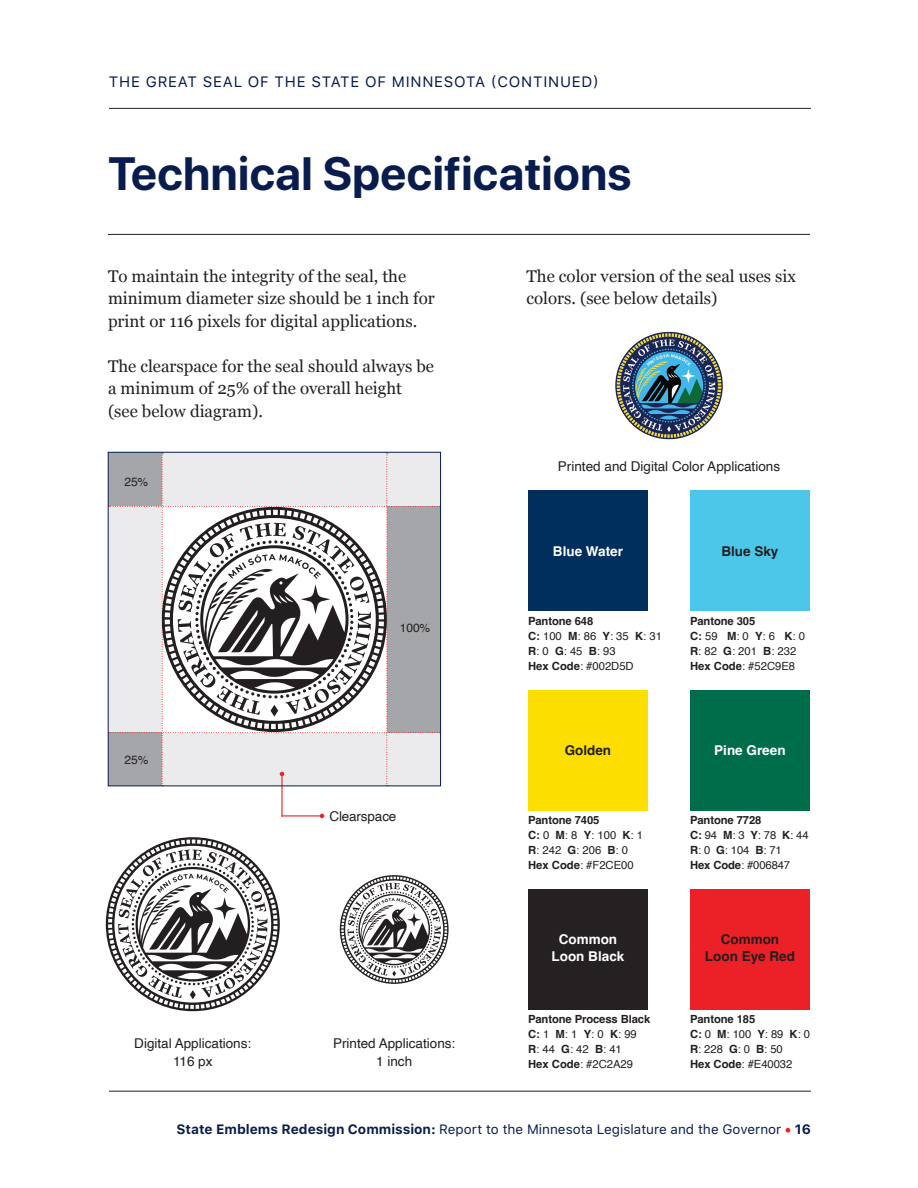
<style>
.page{position:relative;width:918px;height:1188px;background:#fff}
.page>*{position:absolute;margin:0;border:0;box-sizing:border-box;transform-origin:0 0}
.Large_San_Serif_Head{font:700 46.5px "SF Pro Display";letter-spacing:.01em;color:#081d4d}
.Body_main_content{font:16.8px/22.5px "Georgia";color:#231f20}
.Smaller_tag_all_caps{font:15px "SF Pro Text";letter-spacing:.05em;color:#081d4d}
.t1{font:13.5px "Helvetica";color:#231f20}
.t2{font:13.5px "SF Pro Text";color:#081d4d}
.t3{font:700 13.5px "Helvetica";color:#fff}
.t4{font:700 13.5px "Helvetica";color:#231f20}
.t5{font:12px "Helvetica";letter-spacing:-.01em;color:#231f20}
.t6{font:11.25px "Helvetica";color:#231f20}
.t7{font:700 11.25px "Helvetica";letter-spacing:-.01em;color:#231f20}
.s1{font-weight:700}
.s2{font-weight:700;color:#ec2127}
</style>
<div class="page">
<hr style="left:109px;top:1091px;width:702px;height:1px;background:#231f20">
<svg style="left:340px;top:875px;width:109px;height:109px"></svg>
<svg style="left:106px;top:837px;width:174px;height:174px"></svg>
<hr style="left:109px;top:108px;width:702px;height:1px;background:#231f20">
<hr style="left:108px;top:234px;width:702px;height:1px;background:#231f20">
<hr style="left:281px;top:815px;width:41px;height:1px;background:#ec2127">
<svg style="left:320px;top:814px;width:4px;height:4px"></svg>
<hr style="left:281px;top:774px;width:2px;height:43px;background:#ec2127">
<svg style="left:110px;top:454px;width:329px;height:330px;background:#d5d5d7"></svg>
<div style="left:528px;top:889px;width:120px;height:121px;background:#252123"></div>
<div style="left:528px;top:491px;width:120px;height:120px;background:#002e5d"></div>
<div style="left:690px;top:491px;width:120px;height:120px;background:#4dc7e9"></div>
<div style="left:528px;top:690px;width:120px;height:120px;background:#fcdf01"></div>
<div style="left:690px;top:690px;width:120px;height:120px;background:#006d4a"></div>
<div style="left:690px;top:889px;width:120px;height:121px;background:#ec2127"></div>
<div style="left:108px;top:452px;width:333px;height:334px;border:1px solid #081d4d"></div>
<svg style="left:162px;top:507px;width:225px;height:225px"></svg>
<svg style="left:615px;top:331px;width:108px;height:109px"></svg>
<p class="Smaller_tag_all_caps" style="left:109px;top:71px;width:491px">THE GREAT SEAL OF THE STATE OF MINNESOTA (CONTINUED)</p>
<p class="Large_San_Serif_Head" style="left:108px;top:140px;width:525px">Technical Specifications</p>
<p class="Body_main_content" style="left:108px;top:264px;width:328px">To maintain the integrity of the seal, the minimum diameter size should be 1 inch for print or 116 pixels for digital applications.</p>
<p class="Body_main_content" style="left:108px;top:354px;width:328px">The clearspace for the seal should always be a minimum of 25% of the overall height</p>
<p class="Body_main_content" style="left:108px;top:399px;width:156px">(see below diagram).</p>
<p class="t5" style="left:125px;top:472px;width:25px">25%</p>
<p class="t5" style="left:125px;top:750px;width:25px">25%</p>
<p class="t5" style="left:400px;top:618px;width:32px">100%</p>
<p class="t1" style="left:329px;top:806px;width:69px">Clearspace</p>
<p class="t1" style="left:134px;top:1033px;width:119px">Digital Applications:</p>
<p class="t1" style="left:173px;top:1051px;width:41px">116 px</p>
<p class="t1" style="left:333px;top:1033px;width:124px">Printed Applications:</p>
<p class="t1" style="left:376px;top:1051px;width:38px">1 inch</p>
<p class="Body_main_content" style="left:526px;top:264px;width:271px">The color version of the seal uses six colors. (see below details)</p>
<p class="t1" style="left:558px;top:456px;width:224px">Printed and Digital Color Applications</p>
<p class="t3" style="left:553px;top:543px;width:72px">Blue Water</p>
<p class="t7" style="left:528px;top:614px;width:67px">Pantone 648</p>
<p class="t6" style="left:528px;top:627px;width:135px"><span class="s1">C:</span> 100 <span class="s1">M</span>: 86 <span class="s1">Y</span>: 35 <span class="s1">K</span>: 31</p>
<p class="t6" style="left:528px;top:642px;width:89px"><span class="s1">R</span>: 0 <span class="s1">G</span>: 45 <span class="s1">B</span>: 93</p>
<p class="t6" style="left:528px;top:657px;width:107px"><span class="s1">Hex Code</span>: #002D5D</p>
<p class="t4" style="left:565px;top:742px;width:48px">Golden</p>
<p class="t7" style="left:528px;top:813px;width:73px">Pantone 7405</p>
<p class="t6" style="left:528px;top:827px;width:117px"><span class="s1">C:</span> 0 <span class="s1">M</span>: 8 <span class="s1">Y</span>: 100 <span class="s1">K</span>: 1</p>
<p class="t6" style="left:528px;top:842px;width:102px"><span class="s1">R</span>: 242 <span class="s1">G</span>: 206 <span class="s1">B</span>: 0</p>
<p class="t6" style="left:528px;top:857px;width:107px"><span class="s1">Hex Code</span>: #F2CE00</p>
<p class="t3" style="left:559px;top:931px;width:60px">Common</p>
<p class="t3" style="left:552px;top:948px;width:74px">Loon Black</p>
<p class="t7" style="left:528px;top:1013px;width:124px">Pantone Process Black</p>
<p class="t6" style="left:528px;top:1026px;width:110px"><span class="s1">C:</span> 1 <span class="s1">M</span>: 1 <span class="s1">Y</span>: 0 <span class="s1">K</span>: 99</p>
<p class="t6" style="left:528px;top:1041px;width:95px"><span class="s1">R</span>: 44 <span class="s1">G</span>: 42 <span class="s1">B</span>: 41</p>
<p class="t6" style="left:528px;top:1056px;width:107px"><span class="s1">Hex Code</span>: #2C2A29</p>
<p class="t4" style="left:721px;top:543px;width:59px">Blue Sky</p>
<p class="t7" style="left:690px;top:614px;width:67px">Pantone 305</p>
<p class="t6" style="left:690px;top:627px;width:117px"><span class="s1">C:</span> 59 <span class="s1">M</span>: 0 <span class="s1">Y</span>: 6 <span class="s1">K</span>: 0</p>
<p class="t6" style="left:690px;top:642px;width:108px"><span class="s1">R</span>: 82 <span class="s1">G</span>: 201 <span class="s1">B</span>: 232</p>
<p class="t6" style="left:690px;top:657px;width:107px"><span class="s1">Hex Code</span>: #52C9E8</p>
<p class="t3" style="left:714px;top:742px;width:73px">Pine Green</p>
<p class="t7" style="left:690px;top:813px;width:73px">Pantone 7728</p>
<p class="t6" style="left:690px;top:827px;width:120px"><span class="s1">C:</span> 94 <span class="s1">M</span>: 3 <span class="s1">Y</span>: 78 <span class="s1">K</span>: 44</p>
<p class="t6" style="left:690px;top:842px;width:93px"><span class="s1">R</span>: 0 <span class="s1">G</span>: 104 <span class="s1">B</span>: 71</p>
<p class="t6" style="left:690px;top:857px;width:102px"><span class="s1">Hex Code</span>: #006847</p>
<p class="t4" style="left:721px;top:931px;width:60px">Common</p>
<p class="t4" style="left:705px;top:948px;width:92px">Loon Eye Red</p>
<p class="t7" style="left:690px;top:1013px;width:67px">Pantone 185</p>
<p class="t6" style="left:690px;top:1026px;width:121px"><span class="s1">C:</span> 0 <span class="s1">M</span>: 100 <span class="s1">Y</span>: 89 <span class="s1">K</span>: 0</p>
<p class="t6" style="left:690px;top:1041px;width:94px"><span class="s1">R</span>: 228 <span class="s1">G</span>: 0 <span class="s1">B</span>: 50</p>
<p class="t6" style="left:690px;top:1056px;width:104px"><span class="s1">Hex Code</span>: #E40032</p>
<p class="t2" style="left:176px;top:1119px;width:636px"><span class="s1">State Emblems Redesign Commission:</span> Report to the Minnesota Legislature and the Governor <span class="s2">•</span> <span class="s1">16</span></p>
</div>
